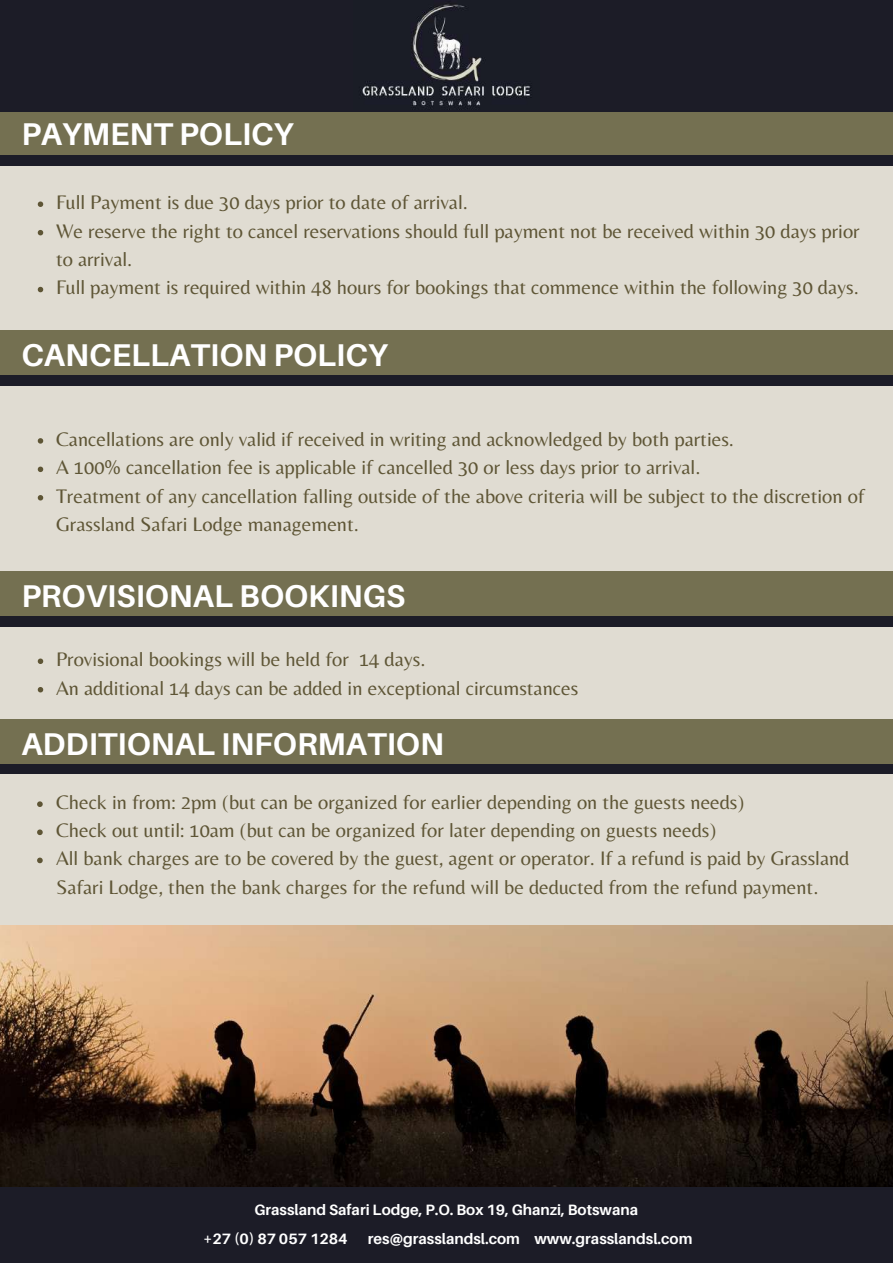
<style>
.page{position:relative;width:893px;height:1264px;background:#fff}
.page>*{position:absolute;margin:0;border:0;box-sizing:border-box;transform-origin:0 0}
.t1{font:700 31.5px "Aileron";color:#fff}
.t2{font:20.4px/28.5px "Belleza";color:#5e5535}
.t3{font:700 15px/29px "Aileron";color:#fff}
</style>
<div class="page">
<div style="left:0;top:0;width:892px;height:1262px;background:#e0dcd2"></div>
<img style="left:0;top:925px;width:892px;height:262px">
<div style="left:0;top:1187px;width:892px;height:75px;background:#1c1c27"></div>
<div style="left:0;top:106px;width:892px;height:54px;background:#747051"></div>
<div style="left:0;top:155px;width:892px;height:10px;background:#1c1c27"></div>
<div style="left:0;top:331px;width:892px;height:49px;background:#747051"></div>
<div style="left:0;top:376px;width:892px;height:9px;background:#1c1c27"></div>
<div style="left:0;top:571px;width:892px;height:50px;background:#747051"></div>
<div style="left:0;top:617px;width:892px;height:9px;background:#1c1c27"></div>
<div style="left:0;top:719px;width:892px;height:49px;background:#747051"></div>
<div style="left:0;top:764px;width:892px;height:9px;background:#1c1c27"></div>
<div style="left:0;top:0;width:892px;height:112px;background:#1c1c27"></div>
<img style="left:360px;top:4px;width:172px;height:105px">
<svg style="left:38px;top:201px;width:5px;height:6px"></svg>
<svg style="left:38px;top:230px;width:5px;height:5px"></svg>
<svg style="left:38px;top:287px;width:5px;height:5px"></svg>
<svg style="left:38px;top:438px;width:5px;height:5px"></svg>
<svg style="left:38px;top:466px;width:5px;height:6px"></svg>
<svg style="left:38px;top:495px;width:5px;height:5px"></svg>
<svg style="left:38px;top:658px;width:5px;height:6px"></svg>
<svg style="left:38px;top:687px;width:5px;height:5px"></svg>
<svg style="left:37px;top:801px;width:6px;height:6px"></svg>
<svg style="left:37px;top:829px;width:6px;height:6px"></svg>
<svg style="left:37px;top:857px;width:6px;height:6px"></svg>
<h1 class="t1" style="left:21px;top:114px;width:274px">PAYMENT POLICY</h1>
<p class="t2" style="left:56px;top:188px;width:805px">Full Payment is due 30 days prior to date of arrival.<br>We reserve the right to cancel reservations should full payment not be received within 30 days prior to arrival.<br>Full payment is required within 48 hours for bookings that commence within the following 30 days.</p>
<h1 class="t1" style="left:21px;top:335px;width:368px">CANCELLATION POLICY</h1>
<p class="t2" style="left:56px;top:424px;width:810px">Cancellations are only valid if received in writing and acknowledged by both parties.<br>A 100% cancellation fee is applicable if cancelled 30 or less days prior to arrival.<br>Treatment of any cancellation falling outside of the above criteria will be subject to the discretion of Grassland Safari Lodge management.</p>
<h1 class="t1" style="left:21px;top:576px;width:385px">PROVISIONAL BOOKINGS</h1>
<p class="t2" style="left:56px;top:644px;width:523px">Provisional bookings will be held for 14 days.<br>An additional 14 days can be added in exceptional circumstances</p>
<h1 class="t1" style="left:21px;top:724px;width:424px">ADDITIONAL INFORMATION</h1>
<p class="t2" style="left:56px;top:788px;width:794px;line-height:28px">Check in from: 2pm (but can be organized for earlier depending on the guests needs)<br>Check out until: 10am (but can be organized for later depending on guests needs)<br>All bank charges are to be covered by the guest, agent or operator. If a refund is paid by Grassland Safari Lodge, then the bank charges for the refund will be deducted from the refund payment.</p>
<p class="t3" style="left:203px;top:1195px;width:436px;text-indent:51px">Grassland Safari Lodge, P.O. Box 19, Ghanzi, Botswana +27 (0) 87 057 1284</p>
<p class="t3" style="left:368px;top:1224px;width:326px">res@grasslandsl.com www.grasslandsl.com</p>
</div>
